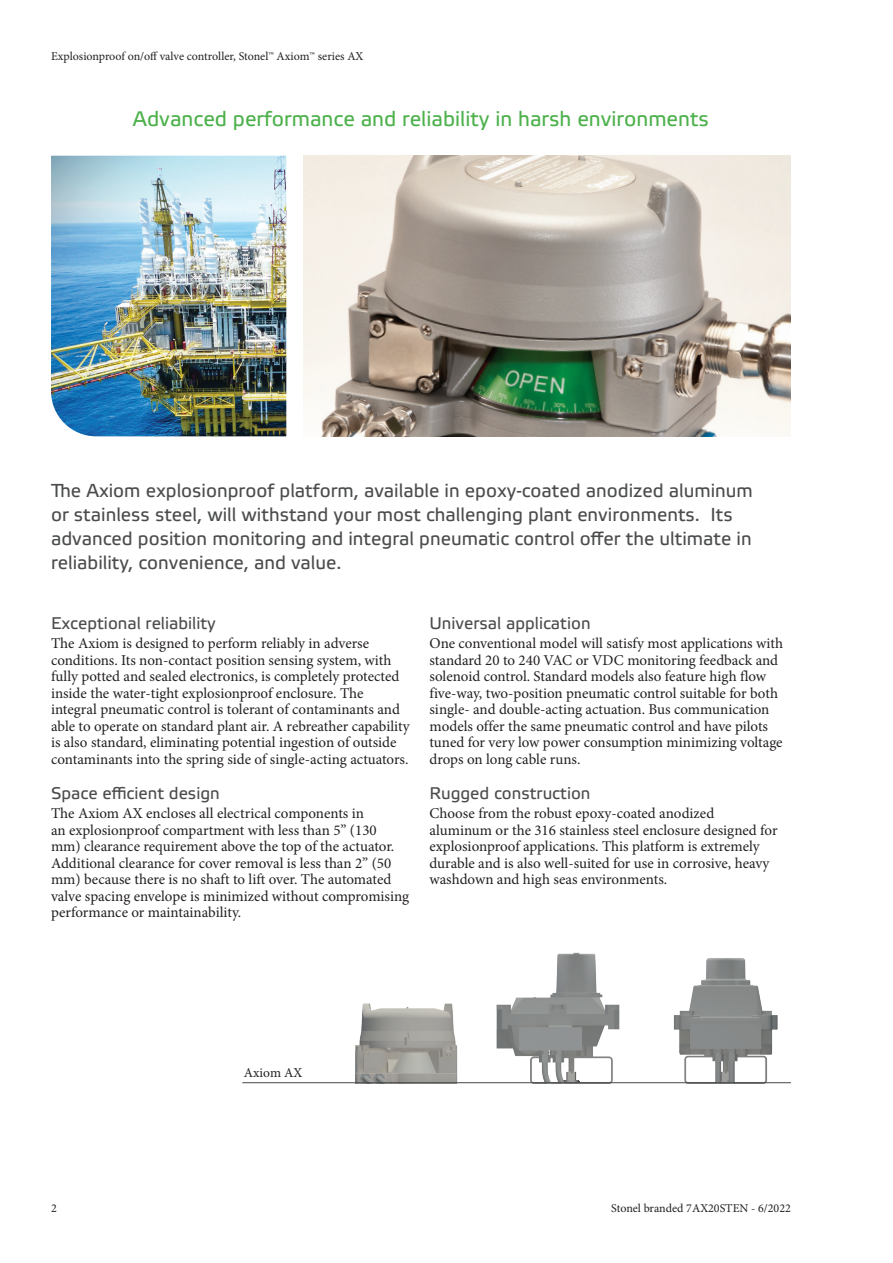
<style>
.page{position:relative;width:893px;height:1263px;background:#fff}
.page>*{position:absolute;margin:0;border:0;box-sizing:border-box;transform-origin:0 0}
.t1{font:21px "Etelka Text Pro";color:#4db14c}
.t2{font:18.75px/24px "Etelka Text Pro";color:#4b4c4d}
.t3{font:16.8px "Etelka Text Pro";color:#4b4c4d}
.t4{font:15px/16.5px "Minion Pro";color:#231f20}
.t5{font:13.5px "Minion Pro";color:#231f20}
.t6{font:12px "Minion Pro";color:#231f20}
</style>
<div class="page">
<img style="left:355px;top:952px;width:423px;height:130px">
<hr style="left:242px;top:1082px;width:549px;height:1px;background:#464748">
<img style="left:303px;top:156px;width:488px;height:280px">
<img style="left:51px;top:156px;width:235px;height:280px">
<p class="t6" style="left:51px;top:48px;width:314px">Explosionproof on/off valve controller, Stonel™ Axiom™ series AX</p>
<h1 class="t1" style="left:133px;top:107px;width:578px">Advanced performance and reliability in harsh environments</h1>
<p class="t2" style="left:51px;top:479px;width:703px">The Axiom explosionproof platform, available in epoxy-coated anodized aluminum or stainless steel, will withstand your most challenging plant environments. Its advanced position monitoring and integral pneumatic control offer the ultimate in reliability, convenience, and value.</p>
<p class="t3" style="left:51px;top:614px;width:166px">Exceptional reliability</p>
<p class="t4" style="left:51px;top:635px;width:360px">The Axiom is designed to perform reliably in adverse conditions. Its non-contact position sensing system, with fully potted and sealed electronics, is completely protected inside the water-tight explosionproof enclosure. The integral pneumatic control is tolerant of contaminants and able to operate on standard plant air. A rebreather capability is also standard, eliminating potential ingestion of outside contaminants into the spring side of single-acting actuators.</p>
<p class="t3" style="left:51px;top:784px;width:170px">Space efficient design</p>
<p class="t4" style="left:51px;top:805px;width:360px">The Axiom AX encloses all electrical components in<br>an explosionproof compartment with less than 5” (130 mm) clearance requirement above the top of the actuator.<br>Additional clearance for cover removal is less than 2” (50 mm) because there is no shaft to lift over. The automated valve spacing envelope is minimized without compromising performance or maintainability.</p>
<p class="t3" style="left:429px;top:614px;width:163px">Universal application</p>
<p class="t4" style="left:429px;top:635px;width:355px">One conventional model will satisfy most applications with standard 20 to 240 VAC or VDC monitoring feedback and solenoid control. Standard models also feature high flow five-way, two-position pneumatic control suitable for both single- and double-acting actuation. Bus communication models offer the same pneumatic control and have pilots tuned for very low power consumption minimizing voltage drops on long cable runs.</p>
<p class="t3" style="left:429px;top:784px;width:163px">Rugged construction</p>
<p class="t4" style="left:429px;top:805px;width:350px">Choose from the robust epoxy-coated anodized aluminum or the 316 stainless steel enclosure designed for explosionproof applications. This platform is extremely durable and is also well-suited for use in corrosive, heavy washdown and high seas environments.</p>
<p class="t5" style="left:244px;top:1063px;width:60px">Axiom AX</p>
<p class="t6" style="left:51px;top:1200px;width:7px">2</p>
<p class="t6" style="left:611px;top:1200px;width:181px">Stonel branded 7AX20STEN - 6/2022</p>
</div>
